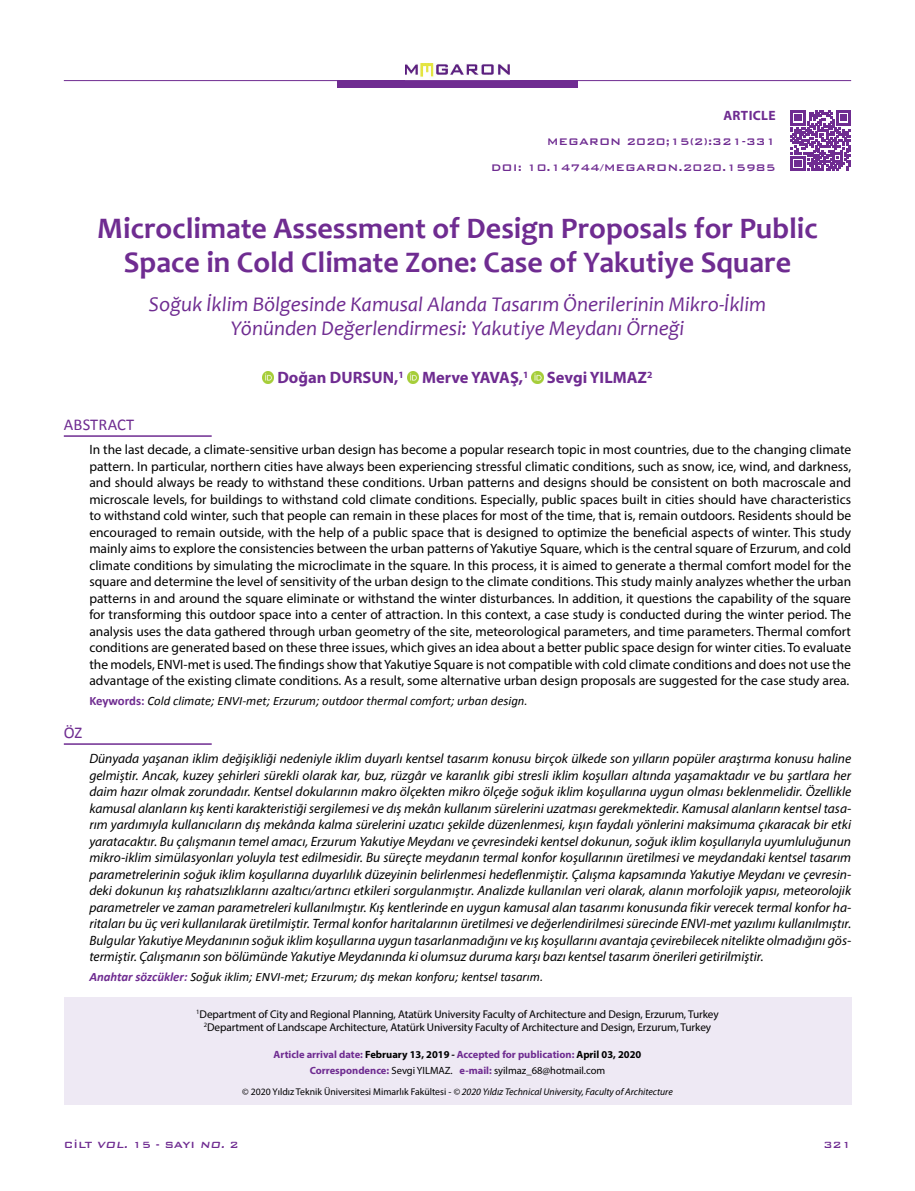
<style>
.page{position:relative;width:915px;height:1191px;background:#fff}
.page>*{position:absolute;margin:0;border:0;box-sizing:border-box;transform-origin:0 0}
.t1{font:700 30px/34.5px "Candara";color:#6f2c91;text-align:center}
.t2{font:italic 21px/24px "Candara";color:#6f2c91;text-align:center}
.t3{font:700 16.5px "Myriad Pro";color:#6f2c91}
.t4{font:16.5px "Calibri";letter-spacing:.01em;color:#6f2c91}
.t5{font:13.5px/16.5px "Myriad Pro";color:#000;text-align:justify}
.t6{font:italic 13.5px/16.5px "Myriad Pro";color:#000;text-align:justify}
.t7{font:700 13.5px "Myriad Pro";letter-spacing:.025em;color:#6f2c91}
.t8{font:italic 12.75px "Calibri";color:#000}
.t9{font:500 12.75px/25.5px "Bank Gothic";color:#6f2c91;text-align:right}
.t10{font:500 12px "Bank Gothic BT";color:#6f2c91}
.t11{font:11.25px/13.5px "Myriad Pro";letter-spacing:-.01em;color:#000;text-align:center}
.t12{font:700 10.5px/16.8px "Myriad Pro";color:#6f2c91;text-align:center}
.t13{font:italic 9.75px "Myriad Pro";color:#000}
.s1{font-weight:700;font-style:normal;color:#6f2c91}
.s2{font-weight:700;color:#6f2c91}
.s3{color:#000}
.s4{font-style:italic;color:#000}
.s5{font-weight:400;color:#000}
.s6{font-style:normal}
.s7{font-style:italic}
</style>
<div class="page">
<div style="left:64px;top:997px;width:786px;height:108px;background:#eee9f4"></div>
<div style="left:337px;top:80px;width:240px;height:8px;background:#6f2c91"></div>
<img style="left:405px;top:64px;width:104px;height:13px">
<hr style="left:64px;top:80px;width:786px;height:1px;background:#6f2c91">
<svg style="left:262px;top:372px;width:11px;height:11px"></svg>
<svg style="left:407px;top:372px;width:11px;height:11px"></svg>
<svg style="left:531px;top:372px;width:12px;height:11px"></svg>
<hr style="left:64px;top:743px;width:148px;height:2px;background:#6f2c91">
<hr style="left:64px;top:435px;width:148px;height:2px;background:#6f2c91">
<svg style="left:790px;top:111px;width:60px;height:60px"></svg>
<p class="t7" style="left:723px;top:106px;width:54px">ARTICLE</p>
<p class="t9" style="left:490px;top:128px;width:286px">MEGARON 2020;15(2):321-331<br>DOI: 10.14744/MEGARON.2020.15985</p>
<h1 class="t1" style="left:97px;top:210px;width:721px">Microclimate Assessment of Design Proposals for Public<br>Space in Cold Climate Zone: Case of Yakutiye Square</h1>
<h2 class="t2" style="left:149px;top:292px;width:618px">Soğuk İklim Bölgesinde Kamusal Alanda Tasarım Önerilerinin Mikro-İklim<br>Yönünden Değerlendirmesi: Yakutiye Meydanı Örneği</h2>
<p class="t3" style="left:277px;top:367px;width:376px">Doğan DURSUN,<sup>1</sup> Merve YAVAŞ,<sup>1</sup> Sevgi YILMAZ<sup>2</sup></p>
<p class="t4" style="left:64px;top:414px;width:72px">ABSTRACT</p>
<p class="t5" style="left:89px;top:441px;width:763px">In the last decade, a climate-sensitive urban design has become a popular research topic in most countries, due to the changing climate pattern. In particular, northern cities have always been experiencing stressful climatic conditions, such as snow, ice, wind, and darkness, and should always be ready to withstand these conditions. Urban patterns and designs should be consistent on both macroscale and microscale levels, for buildings to withstand cold climate conditions. Especially, public spaces built in cities should have characteristics to withstand cold winter, such that people can remain in these places for most of the time, that is, remain outdoors. Residents should be encouraged to remain outside, with the help of a public space that is designed to optimize the beneficial aspects of winter. This study mainly aims to explore the consistencies between the urban patterns of Yakutiye Square, which is the central square of Erzurum, and cold climate conditions by simulating the microclimate in the square. In this process, it is aimed to generate a thermal comfort model for the square and determine the level of sensitivity of the urban design to the climate conditions. This study mainly analyzes whether the urban patterns in and around the square eliminate or withstand the winter disturbances. In addition, it questions the capability of the square for transforming this outdoor space into a center of attraction. In this context, a case study is conducted during the winter period. The analysis uses the data gathered through urban geometry of the site, meteorological parameters, and time parameters. Thermal comfort conditions are generated based on these three issues, which gives an idea about a better public space design for winter cities. To evaluate the models, ENVI-met is used. The findings show that Yakutiye Square is not compatible with cold climate conditions and does not use the advantage of the existing climate conditions. As a result, some alternative urban design proposals are suggested for the case study area.</p>
<p class="t8" style="left:89px;top:693px;width:439px"><span class="s1">Keywords:</span> Cold climate; ENVI-met; Erzurum; outdoor thermal comfort; urban design.</p>
<p class="t4" style="left:64px;top:722px;width:20px">ÖZ</p>
<p class="t6" style="left:89px;top:750px;width:763px">Dünyada yaşanan iklim değişikliği nedeniyle iklim duyarlı kentsel tasarım konusu birçok ülkede son yılların popüler araştırma konusu haline gelmiştir. Ancak, kuzey şehirleri sürekli olarak kar, buz, rüzgâr ve karanlık gibi stresli iklim koşulları altında yaşamaktadır ve bu şartlara her daim hazır olmak zorundadır. Kentsel dokularının makro ölçekten mikro ölçeğe soğuk iklim koşullarına uygun olması beklenmelidir. Özellikle kamusal alanların kış kenti karakteristiği sergilemesi ve dış mekân kullanım sürelerini uzatması gerekmektedir. Kamusal alanların kentsel tasa&shy;rım yardımıyla kullanıcıların dış mekânda kalma sürelerini uzatıcı şekilde düzenlenmesi, kışın faydalı yönlerini maksimuma çıkaracak bir etki yaratacaktır. Bu çalışmanın temel amacı, Erzurum Yakutiye Meydanı ve çevresindeki kentsel dokunun, soğuk iklim koşullarıyla uyumluluğunun mikro-iklim simülasyonları yoluyla test edilmesidir. Bu süreçte meydanın termal konfor koşullarının üretilmesi ve meydandaki kentsel tasarım parametrelerinin soğuk iklim koşullarına duyarlılık düzeyinin belirlenmesi hedeflenmiştir. Çalışma kapsamında Yakutiye Meydanı ve çevresin&shy;deki dokunun kış rahatsızlıklarını azaltıcı/artırıcı etkileri sorgulanmıştır. Analizde kullanılan veri olarak, alanın morfolojik yapısı, meteorolojik parametreler ve zaman parametreleri kullanılmıştır. Kış kentlerinde en uygun kamusal alan tasarımı konusunda fikir verecek termal konfor ha&shy;ritaları bu üç veri kullanılarak üretilmiştir. Termal konfor haritalarının üretilmesi ve değerlendirilmesi sürecinde ENVI-met yazılımı kullanılmıştır.<br>Bulgular Yakutiye Meydanının soğuk iklim koşullarına uygun tasarlanmadığını ve kış koşullarını avantaja çevirebilecek nitelikte olmadığını gös&shy;termiştir. Çalışmanın son bölümünde Yakutiye Meydanında ki olumsuz duruma karşı bazı kentsel tasarım önerileri getirilmiştir.</p>
<p class="t8" style="left:89px;top:968px;width:455px"><span class="s2">Anahtar sözcükler:</span> Soğuk iklim; ENVI-met; Erzurum; dış mekan konforu; kentsel tasarım.</p>
<p class="t11" style="left:196px;top:1007px;width:524px"><sup>1</sup>Department of City and Regional Planning, Atatürk University Faculty of Architecture and Design, Erzurum, Turkey<br><sup>2</sup>Department of Landscape Architecture, Atatürk University Faculty of Architecture and Design, Erzurum, Turkey</p>
<p class="t12" style="left:273px;top:1045px;width:369px">Article arrival date: <span class="s3">February 13, 2019</span> <span class="s4">-</span> Accepted for publication: <span class="s3">April 03, 2020<br></span>Correspondence: <span class="s5">Sevgi YILMAZ.</span> e-mail: <span class="s5">syilmaz_68@hotmail.com</span></p>
<p class="t13" style="left:242px;top:1085px;width:432px"><span class="s6">© 2020 Yıldız Teknik Üniversitesi Mimarlık Fakültesi -</span> © 2020 Yıldız Technical University, Faculty of Architecture</p>
<p class="t10" style="left:64px;top:1138px;width:176px">CİLT <span class="s7">VOL.</span> 15 - SAYI <span class="s7">NO.</span> 2</p>
<p class="t10" style="left:823px;top:1138px;width:29px">321</p>
</div>
